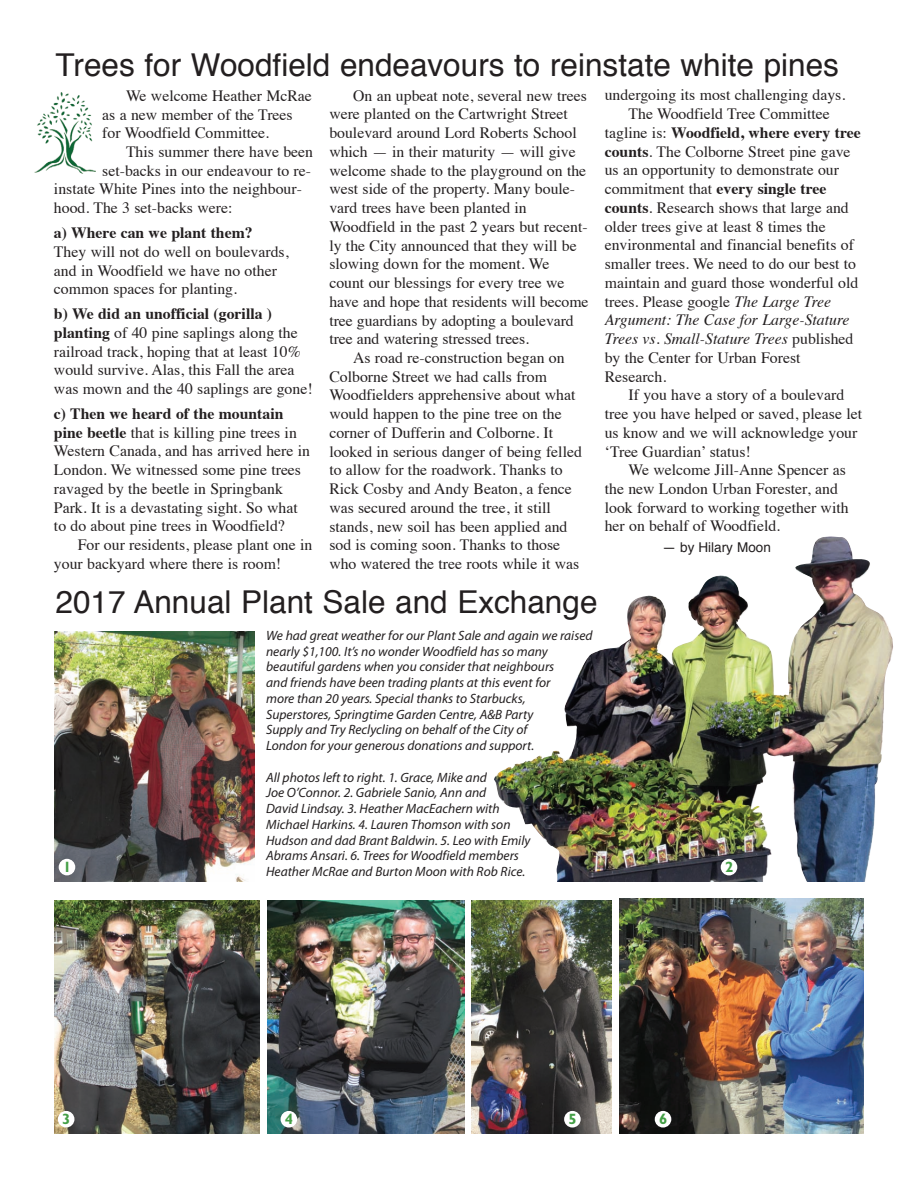
<style>
.page{position:relative;width:918px;height:1188px;background:#fff}
.page>*{position:absolute;margin:0;border:0;box-sizing:border-box;transform-origin:0 0}
.t1{font:31.5px "Helvetica";color:#231f20}
.t2{font:15.75px/18.8px "Times";color:#231f20}
.t3{font:700 15.75px "Times";color:#231f20}
.t4{font:italic 15.75px "Times";color:#231f20}
.t5{font:700 15px "Gill Sans Std";color:#449f46}
.t6{font:italic 13.5px/15.8px "Myriad Pro";color:#231f20}
.t7{font:13.5px "Helvetica";color:#231f20}
.s1{font-weight:700}
.s2{font-weight:400}
.s3{font-style:italic}
.s4{font-style:normal}
</style>
<div class="page">
<img style="left:620px;top:898px;width:244px;height:236px">
<img style="left:267px;top:900px;width:198px;height:234px">
<img style="left:34px;top:93px;width:61px;height:81px">
<img style="left:54px;top:900px;width:205px;height:234px">
<img style="left:472px;top:900px;width:139px;height:234px">
<img style="left:54px;top:632px;width:200px;height:250px">
<img style="left:494px;top:536px;width:399px;height:346px">
<div style="left:58px;top:1111px;width:16px;height:17px;background:#fff;border-radius:50%"></div>
<div style="left:281px;top:1111px;width:16px;height:17px;background:#fff;border-radius:50%"></div>
<div style="left:564px;top:1111px;width:17px;height:17px;background:#fff;border-radius:50%"></div>
<div style="left:655px;top:1111px;width:16px;height:17px;background:#fff;border-radius:50%"></div>
<div style="left:54px;top:587px;width:546px;height:37px;background:#fff"></div>
<div style="left:721px;top:859px;width:16px;height:16px;background:#fff;border-radius:50%"></div>
<div style="left:59px;top:859px;width:16px;height:16px;background:#fff;border-radius:50%"></div>
<h1 class="t1" style="left:56px;top:52px;width:785px">Trees for Woodfield endeavours to reinstate white pines</h1>
<p class="t2" style="left:102px;top:87px;width:211px;text-indent:24px">We welcome Heather McRae as a new member of the Trees for Woodfield Committee.</p>
<p class="t2" style="left:126px;top:144px;width:189px">This summer there have been</p>
<p class="t2" style="left:102px;top:162px;width:210px">set-backs in our endeavour to re-</p>
<p class="t2" style="left:54px;top:181px;width:249px">instate White Pines into the neighbour-</p>
<p class="t2" style="left:54px;top:200px;width:180px">hood. The 3 set-backs were:</p>
<p class="t3" style="left:54px;top:226px;width:200px">a) Where can we plant them?</p>
<p class="t2" style="left:54px;top:243px;width:236px">They will not do well on boulevards, and in Woodfield we have no other common spaces for planting.</p>
<p class="t2" style="left:54px;top:306px;width:260px"><span class="s1">b) We did an unofficial (gorilla ) planting</span> of 40 pine saplings along the railroad track, hoping that at least 10% would survive. Alas, this Fall the area was mown and the 40 saplings are gone!</p>
<p class="t2" style="left:54px;top:405px;width:258px"><span class="s1">c) Then we heard of the mountain pine beetle</span> that is killing pine trees in Western Canada, and has arrived here in London. We witnessed some pine trees ravaged by the beetle in Springbank Park. It is a devastating sight. So what to do about pine trees in Woodfield?</p>
<p class="t2" style="left:54px;top:537px;width:260px;text-indent:24px">For our residents, please plant one in your backyard where there is room!</p>
<p class="t2" style="left:605px;top:87px;width:242px">undergoing its most challenging days.</p>
<p class="t2" style="left:629px;top:106px;width:203px">The Woodfield Tree Committee</p>
<p class="t3" style="left:605px;top:126px;width:257px"><span class="s2">tagline is:</span> Woodfield, where every tree</p>
<p class="t2" style="left:605px;top:143px;width:247px"><span class="s1">counts</span>. The Colborne Street pine gave</p>
<p class="t2" style="left:605px;top:162px;width:236px">us an opportunity to demonstrate our</p>
<p class="t3" style="left:605px;top:182px;width:223px"><span class="s2">commitment that</span> every single tree</p>
<p class="t2" style="left:605px;top:200px;width:246px"><span class="s1">counts</span>. Research shows that large and</p>
<p class="t2" style="left:605px;top:218px;width:223px">older trees give at least 8 times the</p>
<p class="t2" style="left:605px;top:237px;width:251px">environmental and financial benefits of</p>
<p class="t2" style="left:605px;top:256px;width:253px">smaller trees. We need to do our best to</p>
<p class="t2" style="left:605px;top:275px;width:255px">maintain and guard those wonderful old</p>
<p class="t2" style="left:605px;top:293px;width:228px">trees. Please google <span class="s3">The Large Tree</span></p>
<p class="t4" style="left:605px;top:314px;width:246px">Argument: The Case for Large-Stature</p>
<p class="t4" style="left:605px;top:332px;width:250px">Trees vs. Small-Stature Trees <span class="s4">published</span></p>
<p class="t2" style="left:605px;top:349px;width:197px">by the Center for Urban Forest</p>
<p class="t2" style="left:605px;top:368px;width:63px">Research.</p>
<p class="t2" style="left:629px;top:387px;width:217px">If you have a story of a boulevard</p>
<p class="t2" style="left:605px;top:406px;width:259px">tree you have helped or saved, please let</p>
<p class="t2" style="left:605px;top:424px;width:254px">us know and we will acknowledge your</p>
<p class="t2" style="left:605px;top:443px;width:148px">‘Tree Guardian’ status!</p>
<p class="t2" style="left:629px;top:462px;width:219px">We welcome Jill-Anne Spencer as</p>
<p class="t2" style="left:605px;top:481px;width:235px">the new London Urban Forester, and</p>
<p class="t2" style="left:605px;top:499px;width:245px">look forward to working together with</p>
<p class="t2" style="left:605px;top:518px;width:177px">her on behalf of Woodfield.</p>
<p class="t7" style="left:663px;top:541px;width:110px">— by Hilary Moon</p>
<p class="t2" style="left:353px;top:87px;width:235px">On an upbeat note, several new trees</p>
<p class="t2" style="left:329px;top:106px;width:240px">were planted on the Cartwright Street</p>
<p class="t2" style="left:329px;top:125px;width:249px">boulevard around Lord Roberts School</p>
<p class="t2" style="left:329px;top:144px;width:248px">which — in their maturity — will give</p>
<p class="t2" style="left:329px;top:162px;width:258px">welcome shade to the playground on the</p>
<p class="t2" style="left:329px;top:181px;width:247px">west side of the property. Many boule-</p>
<p class="t2" style="left:329px;top:200px;width:199px">vard trees have been planted in</p>
<p class="t2" style="left:329px;top:218px;width:260px">Woodfield in the past 2 years but recent-</p>
<p class="t2" style="left:329px;top:237px;width:249px">ly the City announced that they will be</p>
<p class="t2" style="left:329px;top:256px;width:222px">slowing down for the moment. We</p>
<p class="t2" style="left:329px;top:275px;width:237px">count our blessings for every tree we</p>
<p class="t2" style="left:329px;top:293px;width:261px">have and hope that residents will become</p>
<p class="t2" style="left:329px;top:312px;width:246px">tree guardians by adopting a boulevard</p>
<p class="t2" style="left:329px;top:331px;width:201px">tree and watering stressed trees.</p>
<p class="t2" style="left:353px;top:350px;width:213px">As road re-construction began on</p>
<p class="t2" style="left:329px;top:368px;width:219px">Colborne Street we had calls from</p>
<p class="t2" style="left:329px;top:387px;width:248px">Woodfielders apprehensive about what</p>
<p class="t2" style="left:329px;top:406px;width:234px">would happen to the pine tree on the</p>
<p class="t2" style="left:329px;top:425px;width:225px">corner of Dufferin and Colborne. It</p>
<p class="t2" style="left:329px;top:443px;width:254px">looked in serious danger of being felled</p>
<p class="t2" style="left:329px;top:462px;width:235px">to allow for the roadwork. Thanks to</p>
<p class="t2" style="left:329px;top:481px;width:244px">Rick Cosby and Andy Beaton, a fence</p>
<p class="t2" style="left:329px;top:500px;width:223px">was secured around the tree, it still</p>
<p class="t2" style="left:329px;top:518px;width:240px">stands, new soil has been applied and</p>
<p class="t2" style="left:329px;top:537px;width:232px">sod is coming soon. Thanks to those</p>
<p class="t2" style="left:329px;top:556px;width:251px">who watered the tree roots while it was</p>
<h1 class="t1" style="left:56px;top:588px;width:544px">2017 Annual Plant Sale and Exchange</h1>
<p class="t6" style="left:266px;top:628px;width:328px">We had great weather for our Plant Sale and again we raised nearly $1,100. It’s no wonder Woodfield has so many beautiful gardens when you consider that neighbours<br>and friends have been trading plants at this event for<br>more than 20 years. Special thanks to Starbucks, Superstores, Springtime Garden Centre, A&amp;B Party<br>Supply and Try Reclycling on behalf of the City of<br>London for your generous donations and support.</p>
<p class="t6" style="left:266px;top:770px;width:266px">All photos left to right. 1. Grace, Mike and<br>Joe O’Connor. 2. Gabriele Sanio, Ann and<br>David Lindsay. 3. Heather MacEachern with Michael Harkins. 4. Lauren Thomson with son Hudson and dad Brant Baldwin. 5. Leo with Emily Abrams Ansari. 6. Trees for Woodfield members Heather McRae and Burton Moon with Rob Rice.</p>
<p class="t5" style="left:63px;top:861px;width:10px">1</p>
<p class="t5" style="left:725px;top:861px;width:10px">2</p>
<p class="t5" style="left:62px;top:1113px;width:10px">3</p>
<p class="t5" style="left:285px;top:1113px;width:10px">4</p>
<p class="t5" style="left:568px;top:1113px;width:10px">5</p>
<p class="t5" style="left:659px;top:1113px;width:10px">6</p>
</div>
